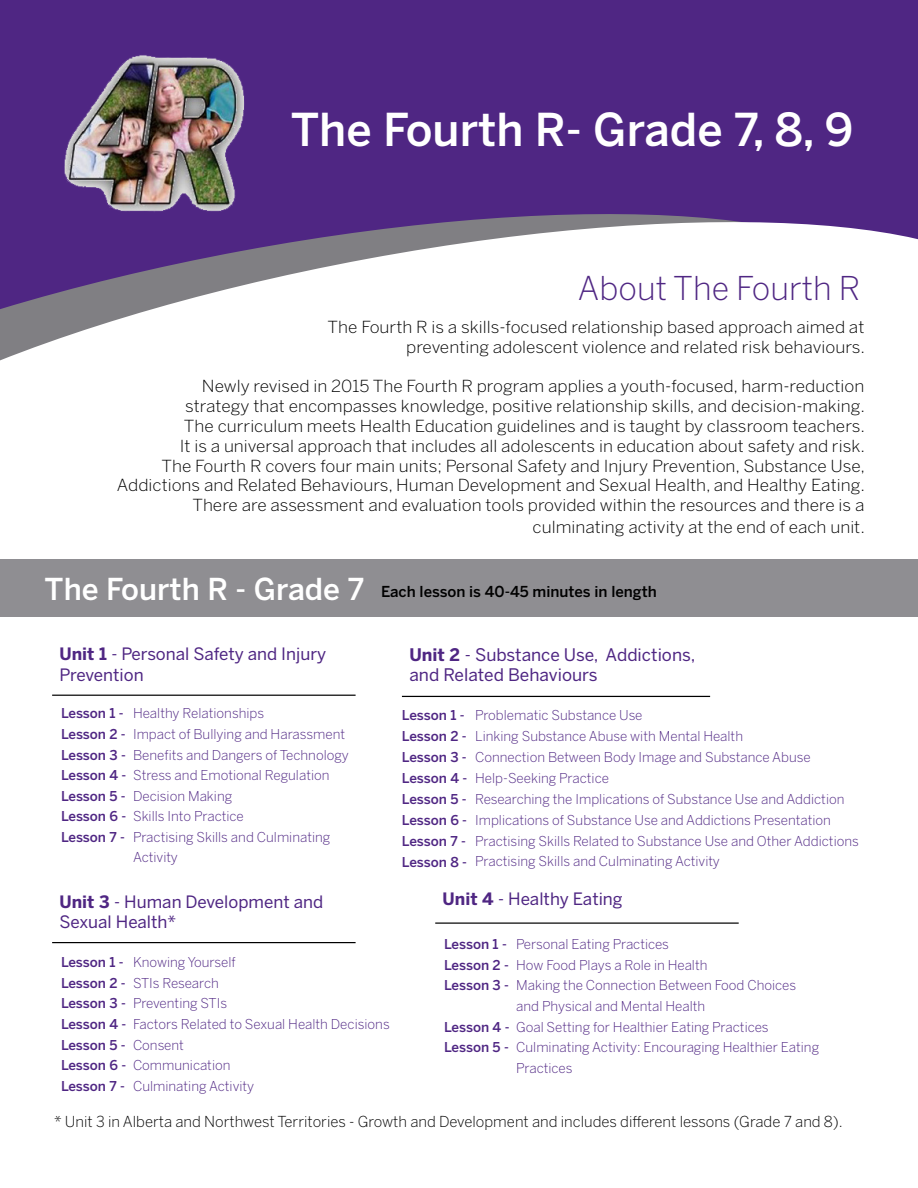
<style>
.page{position:relative;width:918px;height:1188px;background:#fff}
.page>*{position:absolute;margin:0;border:0;box-sizing:border-box;transform-origin:0 0}
.t1{font:500 45px "Benton Sans";color:#fff}
.t2{font:300 32.55px "Benton Sans";color:#4f2683}
.t3{font:500 30px "Benton Sans";color:#fff}
.t4{font:17.25px/20.7px "Benton Sans";color:#4f2683}
.t5{font:16.95px/20.4px "Benton Sans";color:#4f2683}
.t6{font:300 16.5px/19.8px "Benton Sans";color:#000;text-align:right;scale:1.05 1}
.t7{font:300 15px "Benton Sans";color:#000}
.t8{font:500 15px "Benton Sans";color:#000}
.t9{font:300 13.5px/20.5px "Benton Sans";color:#4f2683}
.t10{font:500 13.5px/20.5px "Benton Sans";letter-spacing:-.01em;color:#4f2683}
.s1{font-weight:700}
</style>
<div class="page">
<div style="left:0;top:0;width:918px;height:195px;background:#4f2683"></div>
<svg style="left:0;top:195px;width:918px;height:422px"></svg>
<img style="left:44px;top:48px;width:219px;height:174px">
<div style="left:0;top:559px;width:918px;height:57px;background:#8f8e92"></div>
<hr style="left:52px;top:695px;width:304px;height:1px;background:#000">
<hr style="left:402px;top:696px;width:308px;height:1px;background:#000">
<hr style="left:52px;top:942px;width:304px;height:1px;background:#000">
<hr style="left:435px;top:923px;width:304px;height:1px;background:#000">
<h1 class="t1" style="left:291px;top:102px;width:564px">The Fourth R- Grade 7, 8, 9</h1>
<h2 class="t2" style="left:578px;top:269px;width:284px">About The Fourth R</h2>
<p class="t6" style="left:328px;top:317px;width:513px">The Fourth R is a skills-focused relationship based approach aimed at preventing adolescent violence and related risk behaviours.</p>
<p class="t6" style="left:117px;top:376px;width:714px">Newly revised in 2015 The Fourth R program applies a youth-focused, harm-reduction<br>strategy that encompasses knowledge, positive relationship skills, and decision-making.<br>The curriculum meets Health Education guidelines and is taught by classroom teachers.<br>It is a universal approach that includes all adolescents in education about safety and risk.<br>The Fourth R covers four main units; Personal Safety and Injury Prevention, Substance Use, Addictions and Related Behaviours, Human Development and Sexual Health, and Healthy Eating.<br>There are assessment and evaluation tools provided within the resources and there is a</p>
<p class="t6" style="left:533px;top:517px;width:318px">culminating activity at the end of each unit.</p>
<h3 class="t3" style="left:45px;top:571px;width:321px">The Fourth R - Grade 7</h3>
<p class="t8" style="left:381px;top:583px;width:277px">Each lesson is 40-45 minutes in length</p>
<p class="t5" style="left:60px;top:644px;width:268px"><span class="s1">Unit 1</span> - Personal Safety and Injury<br>Prevention</p>
<p class="t4" style="left:409px;top:644px;width:287px"><span class="s1">Unit 2</span> - Substance Use, Addictions, and Related Behaviours</p>
<p class="t9" style="left:133px;top:703px;width:217px">Healthy Relationships<br>Impact of Bullying and Harassment<br>Benefits and Dangers of Technology<br>Stress and Emotional Regulation<br>Decision Making<br>Skills Into Practice<br>Practising Skills and Culminating<br>Activity</p>
<p class="t10" style="left:61px;top:703px;width:67px">Lesson 1 -<br>Lesson 2 -<br>Lesson 3 -<br>Lesson 4 -<br>Lesson 5 -<br>Lesson 6 -<br>Lesson 7 -</p>
<p class="t9" style="left:475px;top:705px;width:385px">Problematic Substance Use<br>Linking Substance Abuse with Mental Health<br>Connection Between Body Image and Substance Abuse Help-Seeking Practice<br>Researching the Implications of Substance Use and Addiction Implications of Substance Use and Addictions Presentation Practising Skills Related to Substance Use and Other Addictions Practising Skills and Culminating Activity</p>
<p class="t10" style="left:402px;top:705px;width:67px">Lesson 1 -<br>Lesson 2 -<br>Lesson 3 -<br>Lesson 4 -<br>Lesson 5 -<br>Lesson 6 -<br>Lesson 7 -<br>Lesson 8 -</p>
<p class="t5" style="left:60px;top:891px;width:265px"><span class="s1">Unit 3</span> - Human Development and<br>Sexual Health*</p>
<p class="t5" style="left:443px;top:888px;width:182px"><span class="s1">Unit 4</span> - Healthy Eating</p>
<p class="t10" style="left:61px;top:952px;width:67px">Lesson 1 -<br>Lesson 2 -<br>Lesson 3 -<br>Lesson 4 -<br>Lesson 5 -<br>Lesson 6 -<br>Lesson 7 -</p>
<p class="t9" style="left:133px;top:952px;width:258px">Knowing Yourself<br>STIs Research<br>Preventing STIs<br>Factors Related to Sexual Health Decisions<br>Consent<br>Communication<br>Culminating Activity</p>
<p class="t10" style="left:444px;top:934px;width:66px">Lesson 1 -<br>Lesson 2 -<br>Lesson 3 -</p>
<p class="t10" style="left:444px;top:1016px;width:67px">Lesson 4 -<br>Lesson 5 -</p>
<p class="t9" style="left:516px;top:934px;width:304px">Personal Eating Practices<br>How Food Plays a Role in Health<br>Making the Connection Between Food Choices and Physical and Mental Health<br>Goal Setting for Healthier Eating Practices Culminating Activity: Encouraging Healthier Eating Practices</p>
<p class="t7" style="left:54px;top:1113px;width:790px">* Unit 3 in Alberta and Northwest Territories - Growth and Development and includes different lessons (Grade 7 and 8).</p>
</div>
